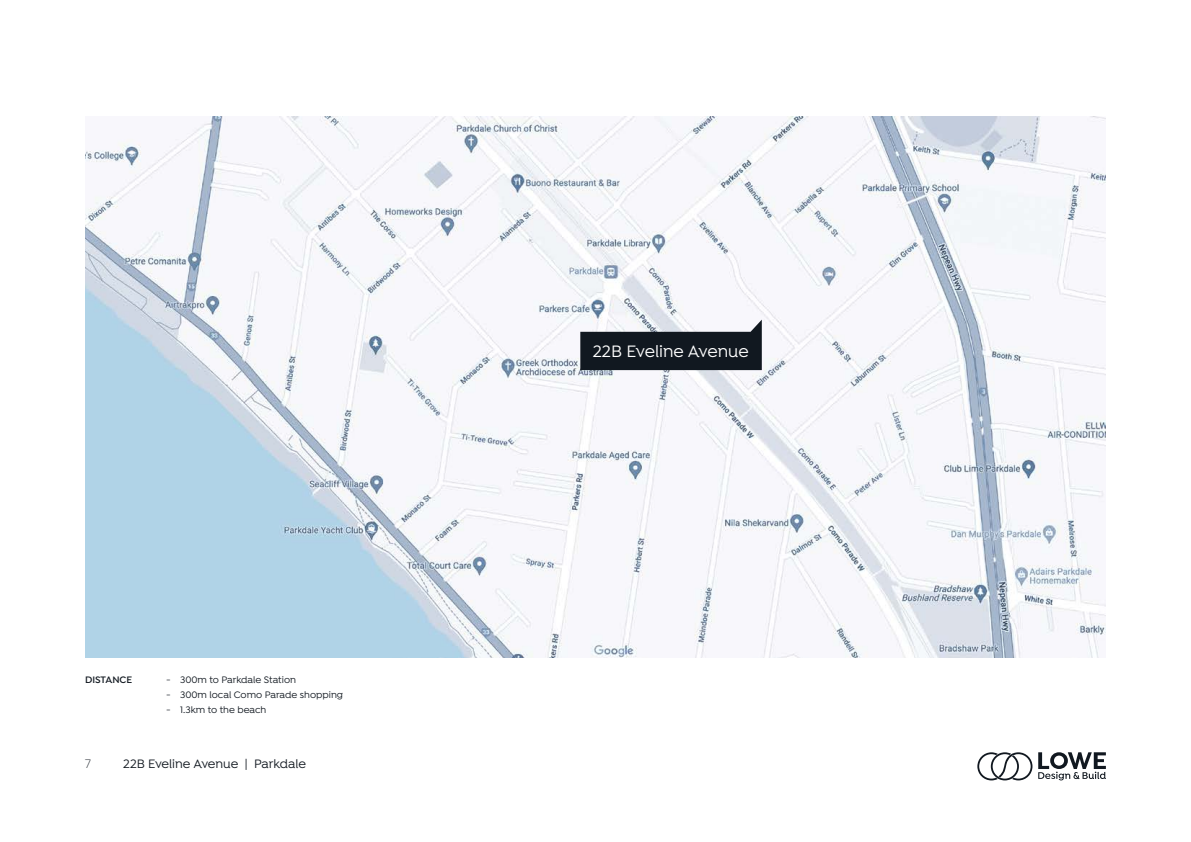
<style>
.page{position:relative;width:1191px;height:842px;background:#fff}
.page>*{position:absolute;margin:0;border:0;box-sizing:border-box;transform-origin:0 0}
.t1{font:500 17.6px "Isidora";color:#fff}
.t2{font:500 13px "Isidora";color:#111820}
.t3{font:300 13px "Isidora";color:#111820}
.t4{font:500 10px "Isidora";color:#111820}
.t5{font:600 10px "Isidora";color:#111820}
</style>
<div class="page">
<svg style="left:977px;top:752px;width:55px;height:28px"></svg>
<svg style="left:1038px;top:752px;width:68px;height:28px"></svg>
<img style="left:85px;top:116px;width:1021px;height:542px">
<svg style="left:580px;top:320px;width:182px;height:50px"></svg>
<p class="t5" style="left:85px;top:674px;width:49px">DISTANCE</p>
<p class="t4" style="left:166px;top:674px;width:131px">- 300m to Parkdale Station</p>
<p class="t4" style="left:166px;top:689px;width:178px">- 300m local Como Parade shopping</p>
<p class="t4" style="left:166px;top:704px;width:102px">- 1.3km to the beach</p>
<h2 class="t3" style="left:85px;top:756px;width:7px">7</h2>
<h2 class="t2" style="left:123px;top:756px;width:184px">22B Eveline Avenue | Parkdale</h2>
<h1 class="t1" style="left:593px;top:341px;width:157px">22B Eveline Avenue</h1>
</div>
